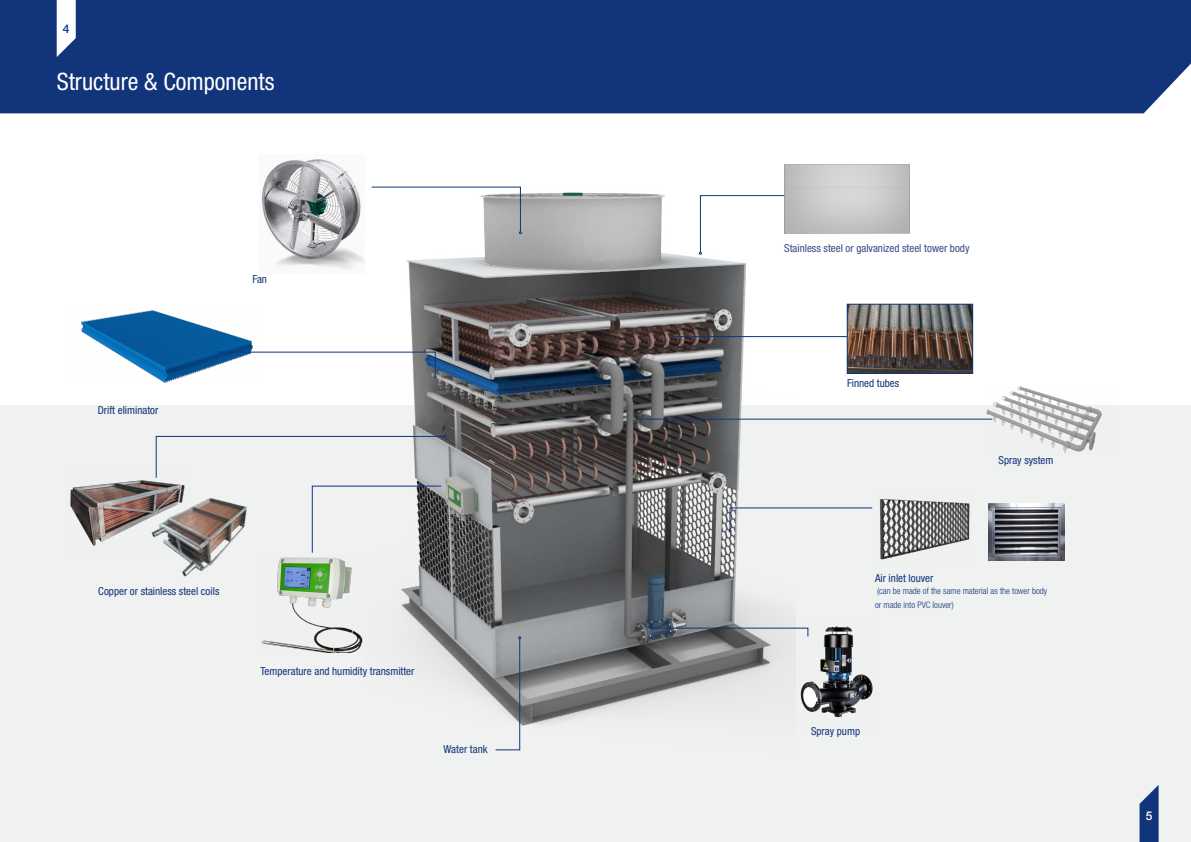
<style>
.page{position:relative;width:1191px;height:842px;background:#fff}
.page>*{position:absolute;margin:0;border:0;box-sizing:border-box;transform-origin:0 0}
.t1{font:condensed 24px "Helvetica Neue LT Pro";color:#fff}
.t2{font:500 12px "Helvetica Neue LT Pro";color:#fff}
.t3{font:500 12px "Helvetica Neue LT Pro";color:#0c3388}
.t4{font:condensed 11px "Helvetica Neue LT Pro";color:#11347a}
.t5{font:condensed 11px "Helvetica Neue LT Pro";color:#3d4888}
.t6{font:300 condensed 9px/14px "Helvetica Neue LT Pro";color:#11347a}
</style>
<div class="page">
<div style="left:0;top:0;width:1191px;height:113px;background:#11347a"></div>
<div style="left:0;top:405px;width:1191px;height:437px;background:#f0f1f1"></div>
<img style="left:362px;top:192px;width:433px;height:559px">
<img style="left:81px;top:310px;width:179px;height:74px">
<img style="left:182px;top:498px;width:65px;height:79px">
<img style="left:261px;top:557px;width:101px;height:96px">
<img style="left:261px;top:159px;width:103px;height:114px">
<svg style="left:371px;top:187px;width:150px;height:47px"></svg>
<svg style="left:217px;top:352px;width:219px;height:26px"></svg>
<svg style="left:495px;top:636px;width:26px;height:114px"></svg>
<svg style="left:156px;top:435px;width:289px;height:43px"></svg>
<svg style="left:57px;top:0;width:19px;height:57px"></svg>
<svg style="left:312px;top:486px;width:130px;height:67px"></svg>
<img style="left:784px;top:165px;width:126px;height:69px">
<img style="left:849px;top:306px;width:121px;height:66px">
<div style="left:847px;top:304px;width:125px;height:70px;border:1px solid #11347a"></div>
<img style="left:879px;top:498px;width:91px;height:62px">
<img style="left:986px;top:386px;width:116px;height:67px">
<svg style="left:729px;top:507px;width:143px;height:25px"></svg>
<svg style="left:649px;top:627px;width:146px;height:10px"></svg>
<svg style="left:699px;top:195px;width:85px;height:60px"></svg>
<hr style="left:674px;top:336px;width:173px;height:1px;background:#11347a">
<hr style="left:638px;top:419px;width:354px;height:1px;background:#11347a">
<svg style="left:1139px;top:785px;width:19px;height:57px"></svg>
<img style="left:795px;top:626px;width:78px;height:91px">
<img style="left:989px;top:504px;width:75px;height:57px">
<img style="left:70px;top:466px;width:121px;height:93px">
<p class="t3" style="left:63px;top:21px;width:8px">4</p>
<h1 class="t1" style="left:57px;top:67px;width:219px">Structure &amp; Components</h1>
<p class="t4" style="left:98px;top:404px;width:62px">Drift eliminator</p>
<p class="t4" style="left:252px;top:273px;width:16px">Fan</p>
<p class="t4" style="left:98px;top:584px;width:123px">Copper or stainless steel coils</p>
<p class="t4" style="left:260px;top:665px;width:156px">Temperature and humidity transmitter</p>
<p class="t4" style="left:443px;top:743px;width:46px">Water tank</p>
<p class="t5" style="left:784px;top:241px;width:187px">Stainless steel or galvanized steel tower body</p>
<p class="t4" style="left:847px;top:376px;width:54px">Finned tubes</p>
<p class="t4" style="left:998px;top:454px;width:56px">Spray system</p>
<p class="t4" style="left:875px;top:571px;width:60px">Air inlet louver</p>
<p class="t6" style="left:875px;top:584px;width:174px">(can be made of the same material as the tower body or made into PVC louver)</p>
<p class="t4" style="left:811px;top:724px;width:51px">Spray pump</p>
<p class="t2" style="left:1136px;top:809px;width:18px">55</p>
</div>
